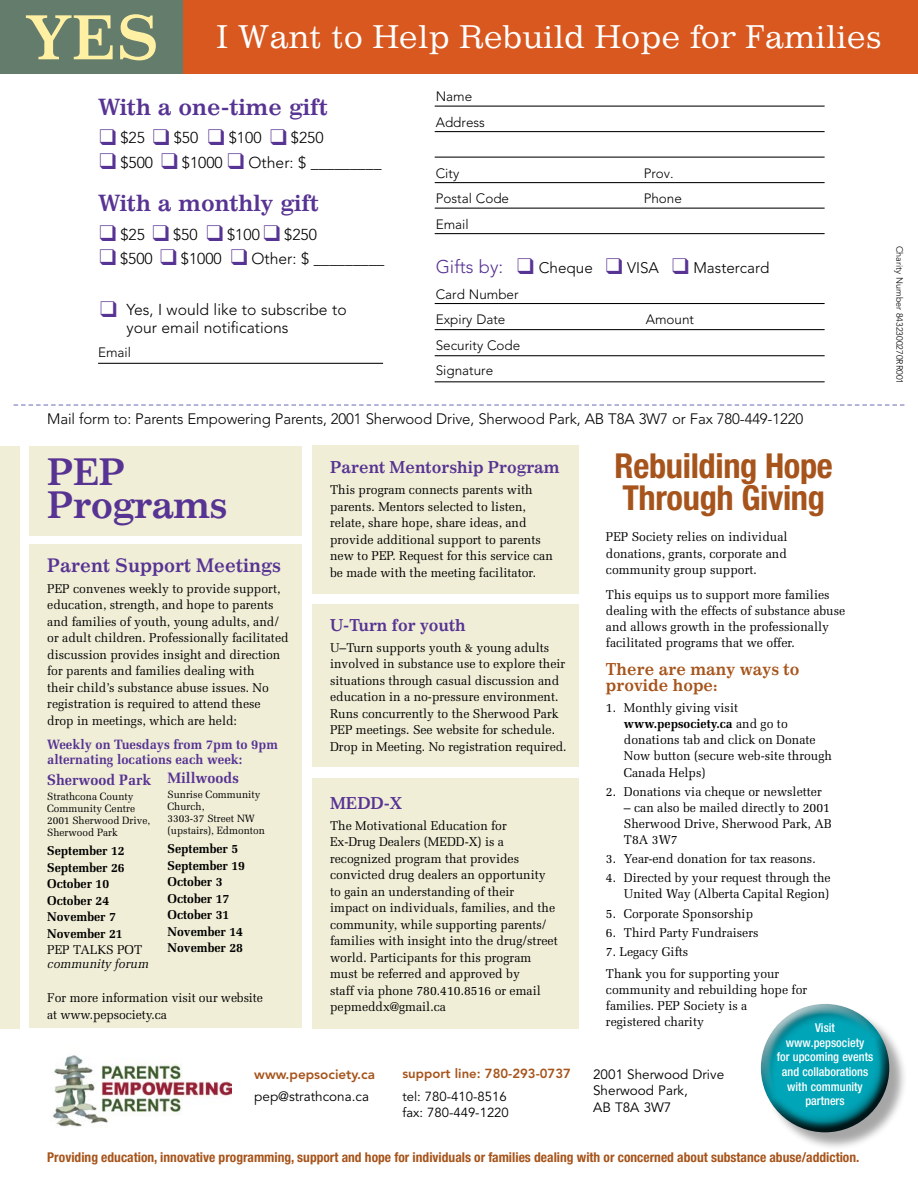
<style>
.page{position:relative;width:918px;height:1188px;background:#fff}
.page>*{position:absolute;margin:0;border:0;box-sizing:border-box;transform-origin:0 0}
.t1{font:700 36.75px/33.5px "Impressum";letter-spacing:-.02em;color:#573393}
.t2{font:700 condensed 34.5px/32.7px "Helvetica Neue LT Std";letter-spacing:-.01em;color:#a6541b}
.t3{font:31.5px "Impressum";color:#fff}
.t4{font:700 22.5px "Impressum";color:#573393}
.t5{font:700 18.75px "Impressum";color:#573393;scale:.96 1}
.t6{font:700 16.5px "Impressum";color:#573393;scale:.96 1}
.t7{font:700 16.5px/16px "Impressum";color:#a6541b;scale:.96 1}
.t8{font:300 15.75px/18px "Avenir LT Std";color:#000}
.t9{font:300 15.3px "Avenir LT Std";color:#000}
.t10{font:300 15px "Avenir LT Std";letter-spacing:-.01em;color:#000}
.t11{font:700 15px "Melior";color:#573393;scale:.96 1}
.t12{font:700 condensed 13.5px "Helvetica Neue LT Std";color:#a6541b}
.t13{font:300 13.5px/25.5px "Avenir LT Std";color:#000}
.t14{font:700 13.5px/15px "Melior";color:#573393;scale:.96 1}
.t15{font:13.5px/16.5px "Avenir LT Std";color:#000}
.t16{font:800 13.5px "Avenir LT Std";color:#a6541b}
.t17{font:13.2px/16.5px "Avenir LT Std";color:#000}
.t18{font:800 13.2px "Avenir LT Std";color:#a6541b}
.t19{font:12.75px/16.5px "Melior";color:#000;scale:.96 1}
.t20{font:700 12.75px/16.5px "Melior";color:#000;scale:.96 1}
.t21{font:italic 12.75px "Melior";color:#000;scale:.96 1}
.t22{font:500 condensed 12.15px/14.5px "Helvetica Neue LT Std";color:#fff;text-align:center}
.t23{font:10.5px/12px "Melior";color:#000;scale:.96 1}
.t24{font:300 9px "Avenir LT Std";color:#000}
.s1{font-weight:700;font-size:60.75px;color:#fff0a4}
.s2{color:#573393}
.s3{font-size:18.3px;color:#573393}
.s4{font-weight:700}
</style>
<div class="page">
<div style="left:29px;top:544px;width:273px;height:484px;background:#f0eed7"></div>
<div style="left:29px;top:446px;width:273px;height:89px;background:#f0eed7"></div>
<div style="left:0;top:446px;width:20px;height:582px;background:#f0eed7"></div>
<div style="left:312px;top:446px;width:267px;height:148px;background:#f0eed7"></div>
<div style="left:312px;top:604px;width:267px;height:163px;background:#f0eed7"></div>
<div style="left:312px;top:778px;width:267px;height:250px;background:#f0eed7"></div>
<div style="left:182px;top:0;width:736px;height:74px;background:#d85820"></div>
<div style="left:0;top:0;width:182px;height:74px;background:#637c6b"></div>
<hr style="left:435px;top:182px;width:390px;height:1px;background:#000">
<hr style="left:435px;top:106px;width:390px;height:1px;background:#000">
<hr style="left:435px;top:131px;width:390px;height:1px;background:#000">
<hr style="left:435px;top:208px;width:390px;height:1px;background:#000">
<hr style="left:435px;top:157px;width:390px;height:1px;background:#000">
<hr style="left:435px;top:233px;width:390px;height:1px;background:#000">
<hr style="left:435px;top:303px;width:390px;height:1px;background:#000">
<hr style="left:435px;top:329px;width:390px;height:1px;background:#000">
<hr style="left:435px;top:355px;width:390px;height:1px;background:#000">
<hr style="left:435px;top:381px;width:390px;height:1px;background:#000">
<svg style="left:14px;top:404px;width:891px;height:2px"></svg>
<img style="left:52px;top:1055px;width:180px;height:72px">
<hr style="left:98px;top:363px;width:285px;height:1px;background:#000">
<div style="left:763px;top:1006px;width:145px;height:145px;background:#000;opacity:.35"></div>
<div style="left:759px;top:1001px;width:129px;height:103px;background:#fff;opacity:.75"></div>
<div style="left:760px;top:1023px;width:129px;height:110px;background:#000;opacity:.75"></div>
<h3 class="t3" style="left:25px;top:17px;width:859px"><span class="s1">YES</span> I Want to Help Rebuild Hope for Families</h3>
<p class="t13" style="left:436px;top:84px;width:51px">Name<br>Address</p>
<h3 class="t4" style="left:98px;top:93px;width:231px">With a one-time gift</h3>
<p class="t8" style="left:99px;top:129px;width:226px"><span class="s2">❑</span> $25 <span class="s2">❑</span> $50 <span class="s2">❑</span> $100 <span class="s2">❑</span> $250</p>
<p class="t8" style="left:99px;top:153px;width:284px"><span class="s2">❑</span> $500 <span class="s2">❑</span> $1000 <span class="s2">❑</span> Other: $ _________</p>
<h3 class="t4" style="left:98px;top:190px;width:222px">With a monthly gift</h3>
<p class="t8" style="left:99px;top:225px;width:219px"><span class="s2">❑</span> $25 <span class="s2">❑</span> $50 <span class="s2">❑</span> $100 <span class="s2">❑</span> $250</p>
<p class="t8" style="left:99px;top:250px;width:286px"><span class="s2">❑</span> $500 <span class="s2">❑</span> $1000 <span class="s2">❑</span> Other: $ _________</p>
<p class="t8" style="left:126px;top:301px;width:222px;text-indent:-26px"><span class="s2">❑</span> Yes, I would like to subscribe to your email notifications</p>
<p class="t13" style="left:436px;top:160px;width:25px">City</p>
<p class="t13" style="left:644px;top:160px;width:32px">Prov.</p>
<p class="t13" style="left:436px;top:186px;width:75px">Postal Code</p>
<p class="t13" style="left:644px;top:186px;width:40px">Phone</p>
<p class="t13" style="left:436px;top:211px;width:34px">Email</p>
<p class="t9" style="left:436px;top:258px;width:335px"><span class="s3">Gifts by:</span> <span class="s2">❑</span> Cheque <span class="s2">❑</span> VISA <span class="s2">❑</span> Mastercard</p>
<p class="t13" style="left:436px;top:281px;width:84px">Card Number<br>Expiry Date</p>
<p class="t13" style="left:646px;top:307px;width:50px">Amount</p>
<p class="t13" style="left:436px;top:332px;width:86px">Security Code<br>Signature</p>
<p class="t10" style="left:47px;top:410px;width:757px">Mail form to: Parents Empowering Parents, 2001 Sherwood Drive, Sherwood Park, AB T8A 3W7 or Fax 780-449-1220</p>
<p class="t13" style="left:98px;top:339px;width:34px">Email</p>
<h1 class="t1" style="left:47px;top:455px;width:182px">PEP<br>Programs</h1>
<p class="t6" style="left:330px;top:458px;width:241px">Parent Mentorship Program</p>
<p class="t19" style="left:330px;top:482px;width:234px">This program connects parents with parents. Mentors selected to listen, relate, share hope, share ideas, and provide additional support to parents new to PEP. Request for this service can</p>
<h3 class="t5" style="left:47px;top:554px;width:245px">Parent Support Meetings</h3>
<p class="t19" style="left:330px;top:564px;width:216px">be made with the meeting facilitator.</p>
<p class="t19" style="left:47px;top:580px;width:253px">PEP convenes weekly to provide support, education, strength, and hope to parents and families of youth, young adults, and/ or adult children. Professionally facilitated discussion provides insight and direction for parents and families dealing with<br>their child’s substance abuse issues. No registration is required to attend these drop in meetings, which are held:</p>
<p class="t14" style="left:47px;top:737px;width:242px">Weekly on Tuesdays from 7pm to 9pm alternating locations each week:</p>
<p class="t11" style="left:47px;top:771px;width:110px">Sherwood Park</p>
<p class="t23" style="left:47px;top:790px;width:109px">Strathcona County<br>Community Centre<br>2001 Sherwood Drive,<br>Sherwood Park</p>
<p class="t20" style="left:47px;top:843px;width:82px">September 12<br>September 26<br>October 10<br>October 24<br>November 7<br>November 21</p>
<p class="t19" style="left:47px;top:942px;width:100px">PEP TALKS POT</p>
<p class="t21" style="left:47px;top:956px;width:107px">community forum</p>
<p class="t6" style="left:330px;top:615px;width:143px">U-Turn for youth</p>
<p class="t19" style="left:330px;top:639px;width:248px">U–Turn supports youth &amp; young adults involved in substance use to explore their situations through casual discussion and education in a no-pressure environment.<br>Runs concurrently to the Sherwood Park PEP meetings. See website for schedule.<br>Drop in Meeting. No registration required.</p>
<p class="t11" style="left:168px;top:769px;width:76px">Millwoods</p>
<p class="t23" style="left:168px;top:788px;width:103px">Sunrise Community<br>Church,<br>3303-37 Street NW (upstairs), Edmonton</p>
<p class="t20" style="left:168px;top:841px;width:82px">September 5<br>September 19<br>October 3<br>October 17<br>October 31<br>November 14<br>November 28</p>
<p class="t6" style="left:330px;top:793px;width:77px">MEDD-X</p>
<p class="t19" style="left:330px;top:817px;width:239px">The Motivational Education for<br>Ex-Drug Dealers (MEDD-X) is a recognized program that provides convicted drug dealers an opportunity to gain an understanding of their<br>impact on individuals, families, and the community, while supporting parents/ families with insight into the drug/street world. Participants for this program must be referred and approved by<br>staff via phone 780.410.8516 or email pepmeddx@gmail.ca</p>
<p class="t19" style="left:47px;top:990px;width:226px">For more information visit our website at www.pepsociety.ca</p>
<p class="t16" style="left:254px;top:1066px;width:122px">www.pepsociety.ca</p>
<p class="t15" style="left:254px;top:1089px;width:116px">pep@strathcona.ca</p>
<p class="t18" style="left:402px;top:1066px;width:170px">support line: 780-293-0737</p>
<p class="t17" style="left:402px;top:1088px;width:108px">tel: 780-410-8516 fax: 780-449-1220</p>
<h2 class="t2" style="left:615px;top:449px;width:220px">Rebuilding Hope<br>Through Giving</h2>
<p class="t19" style="left:606px;top:529px;width:191px;text-align:justify">PEP Society relies on individual donations, grants, corporate and community group support.</p>
<p class="t19" style="left:606px;top:586px;width:251px">This equips us to support more families dealing with the effects of substance abuse and allows growth in the professionally facilitated programs that we offer.</p>
<p class="t7" style="left:606px;top:661px;width:203px">There are many ways to provide hope:</p>
<p class="t19" style="left:624px;top:700px;width:218px;text-indent:-18px">1. Monthly giving visit <span class="s4">www.pepsociety.ca</span> and go to donations tab and click on Donate<br>Now button (secure web-site through<br>Canada Helps)</p>
<p class="t19" style="left:606px;top:783px;width:226px">2. Donations via cheque or newsletter</p>
<p class="t19" style="left:624px;top:799px;width:218px">– can also be mailed directly to 2001<br>Sherwood Drive, Sherwood Park, AB<br>T8A 3W7</p>
<p class="t19" style="left:606px;top:851px;width:220px">3. Year-end donation for tax reasons.</p>
<p class="t19" style="left:606px;top:870px;width:236px;text-align:right">4. Directed by your request through the<br>United Way (Alberta Capital Region)</p>
<p class="t19" style="left:606px;top:905px;width:155px">5. Corporate Sponsorship</p>
<p class="t19" style="left:606px;top:924px;width:160px">6. Third Party Fundraisers</p>
<p class="t19" style="left:606px;top:940px;width:182px;line-height:22px">7. Legacy Gifts<br>Thank you for supporting your</p>
<p class="t19" style="left:606px;top:982px;width:211px">community and rebuilding hope for families. PEP Society is a<br>registered charity</p>
<p class="t22" style="left:777px;top:1021px;width:98px">Visit www.pepsociety<br>for upcoming events and collaborations with community partners</p>
<p class="t15" style="left:593px;top:1066px;width:133px">2001 Sherwood Drive<br>Sherwood Park,<br>AB T8A 3W7</p>
<p class="t24" style="left:905px;top:246px;width:140px;rotate:90deg">Charity Number 8432300270RR001</p>
<p class="t12" style="left:47px;top:1149px;width:814px">Providing education, innovative programming, support and hope for individuals or families dealing with or concerned about substance abuse/addiction.</p>
</div>
